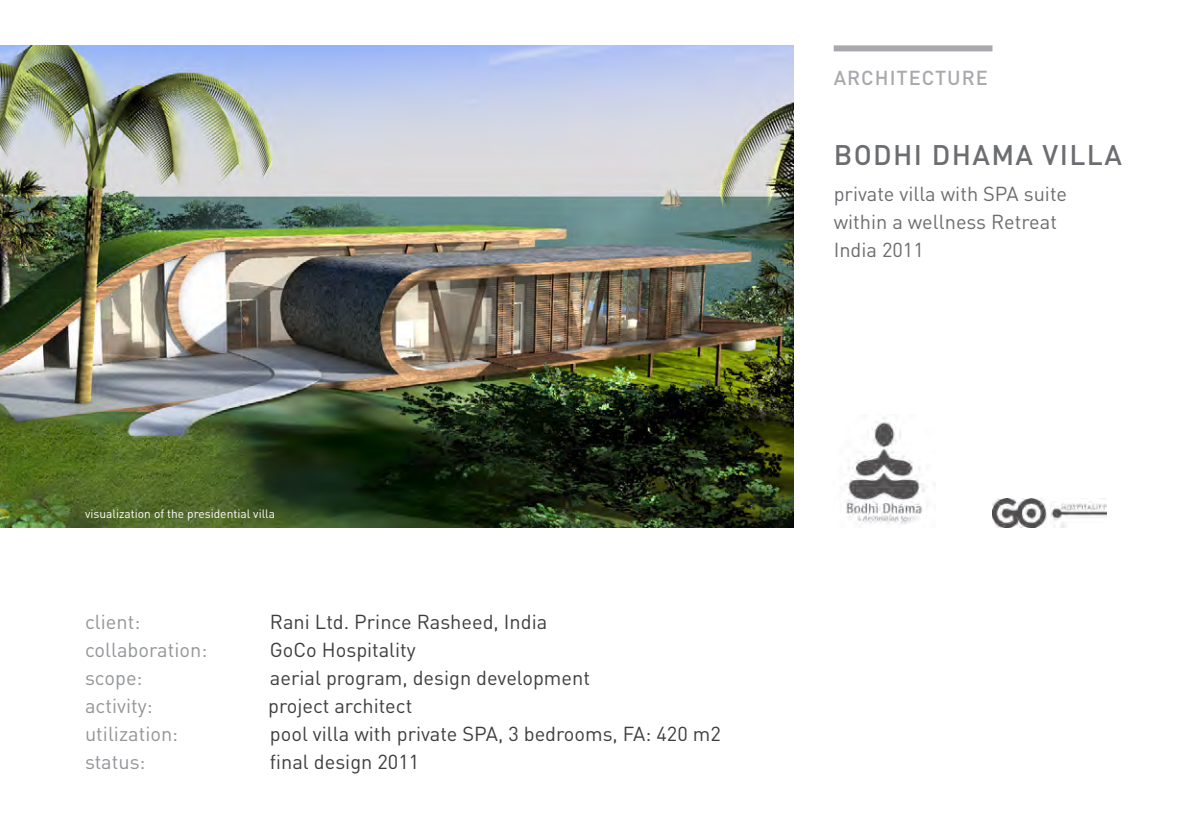
<style>
.page{position:relative;width:1191px;height:840px;background:#fff}
.page>*{position:absolute;margin:0;border:0;box-sizing:border-box;transform-origin:0 0}
.t1{font:500 28px "DIN";letter-spacing:.05em;color:#6c6d70}
.t2{font:20px "DIN";color:#3e3e3f}
.t3{font:20px "DIN";color:#6c6d70}
.t4{font:20px "DIN";color:#939598}
.t5{font:500 20px "DIN";letter-spacing:.05em;color:#a8a9ad}
.t6{font:12px "DIN";color:#fff}
</style>
<div class="page">
<img style="left:0;top:45px;width:794px;height:482px">
<div style="left:833px;top:45px;width:159px;height:6px;background:#a8a9ad"></div>
<img style="left:845px;top:417px;width:80px;height:107px">
<img style="left:993px;top:498px;width:113px;height:29px">
<p class="t6" style="left:85px;top:505px;width:192px">visualization of the presidential villa</p>
<p class="t4" style="left:85px;top:609px;width:57px">client:</p>
<p class="t2" style="left:270px;top:609px;width:279px">Rani Ltd. Prince Rasheed, India</p>
<p class="t4" style="left:85px;top:637px;width:124px">collaboration:</p>
<p class="t2" style="left:270px;top:637px;width:147px">GoCo Hospitality</p>
<p class="t4" style="left:85px;top:665px;width:59px">scope:</p>
<p class="t2" style="left:270px;top:665px;width:322px">aerial program, design development</p>
<p class="t4" style="left:85px;top:693px;width:69px">activity:</p>
<p class="t2" style="left:268px;top:693px;width:146px">project architect</p>
<p class="t4" style="left:85px;top:721px;width:95px">utilization:</p>
<p class="t2" style="left:270px;top:721px;width:452px">pool villa with private SPA, 3 bedrooms, FA: 420 m2</p>
<p class="t4" style="left:85px;top:749px;width:62px">status:</p>
<p class="t2" style="left:270px;top:749px;width:151px">final design 2011</p>
<p class="t5" style="left:833px;top:65px;width:156px">ARCHITECTURE</p>
<p class="t1" style="left:833px;top:137px;width:290px">BODHI DHAMA VILLA</p>
<p class="t3" style="left:833px;top:181px;width:235px">private villa with SPA suite</p>
<p class="t3" style="left:833px;top:209px;width:225px">within a wellness Retreat</p>
<p class="t3" style="left:833px;top:237px;width:92px">India 2011</p>
</div>
